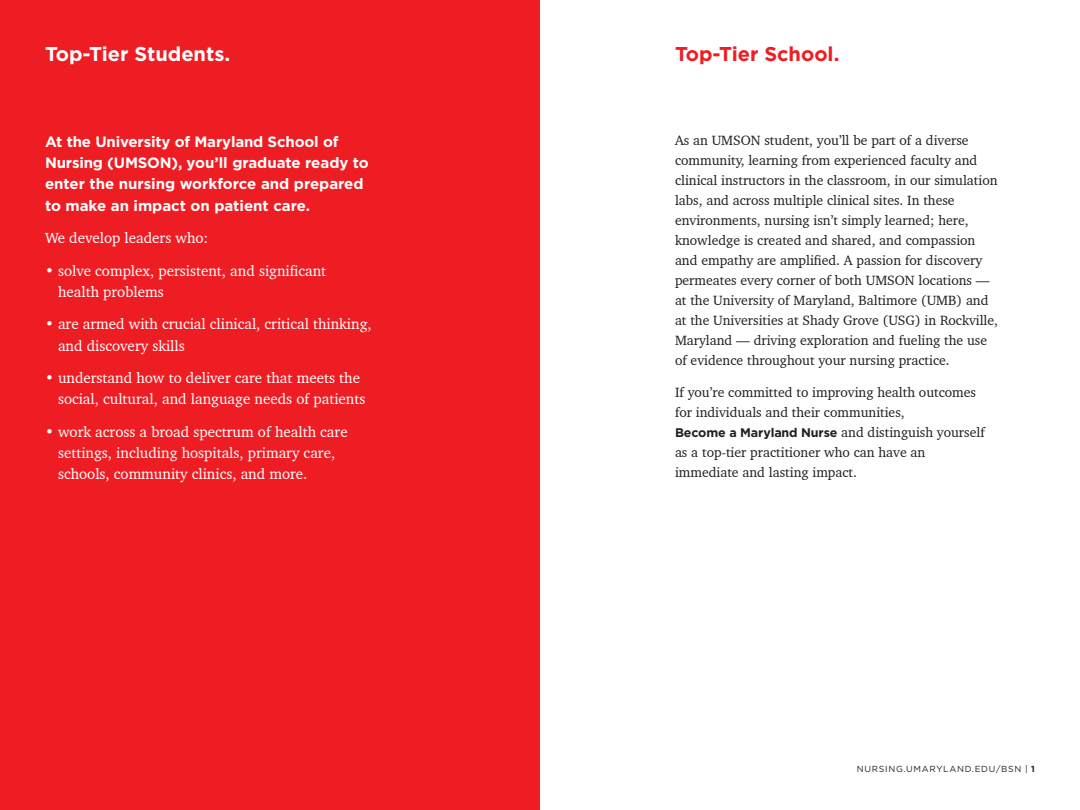
<style>
.page{position:relative;width:1080px;height:810px;background:#fff}
.page>*{position:absolute;margin:0;border:0;box-sizing:border-box;transform-origin:0 0}
.t1{font:700 20px "Gotham";color:#fff}
.t2{font:700 20px "Gotham";color:#ee1d23}
.t3{font:15px/21.2px "Charter BT Pro";color:#fff}
.t4{font:700 15px/21.2px "Gotham";letter-spacing:-.01em;color:#fff}
.t5{font:13.75px/20px "Charter BT Pro";color:#231f20}
.t6{font:8.75px "Gotham";letter-spacing:.08em;color:#231f20}
.s1{font-family:"Gotham";font-weight:700;font-size:12.5px}
.s2{font-weight:700}
</style>
<div class="page">
<div style="left:0;top:0;width:540px;height:810px;background:#ee1d23"></div>
<p class="t1" style="left:45px;top:41px;width:187px">Top-Tier Students.</p>
<p class="t4" style="left:45px;top:131px;width:325px">At the University of Maryland School of Nursing (UMSON), you’ll graduate ready to enter the nursing workforce and prepared to make an impact on patient care.</p>
<p class="t3" style="left:45px;top:227px;width:165px">We develop leaders who:</p>
<p class="t3" style="left:58px;top:260px;width:270px;text-indent:-13px">• solve complex, persistent, and significant health problems</p>
<p class="t3" style="left:58px;top:314px;width:315px;text-indent:-13px">• are armed with crucial clinical, critical thinking, and discovery skills</p>
<p class="t3" style="left:58px;top:367px;width:309px;text-indent:-13px">• understand how to deliver care that meets the social, cultural, and language needs of patients</p>
<p class="t3" style="left:58px;top:421px;width:291px;text-indent:-13px">• work across a broad spectrum of health care settings, including hospitals, primary care, schools, community clinics, and more.</p>
<p class="t2" style="left:675px;top:41px;width:166px">Top-Tier School.</p>
<p class="t5" style="left:675px;top:131px;width:325px">As an UMSON student, you’ll be part of a diverse community, learning from experienced faculty and clinical instructors in the classroom, in our simulation labs, and across multiple clinical sites. In these environments, nursing isn’t simply learned; here, knowledge is created and shared, and compassion and empathy are amplified. A passion for discovery permeates every corner of both UMSON locations — at the University of Maryland, Baltimore (UMB) and at the Universities at Shady Grove (USG) in Rockville, Maryland — driving exploration and fueling the use of evidence throughout your nursing practice.</p>
<p class="t5" style="left:675px;top:382px;width:311px">If you’re committed to improving health outcomes for individuals and their communities,<br><span class="s1">Become a Maryland Nurse</span> and distinguish yourself as a top-tier practitioner who can have an immediate and lasting impact.</p>
<p class="t6" style="left:857px;top:763px;width:180px">NURSING.UMARYLAND.EDU/BSN | <span class="s2">1</span></p>
</div>
